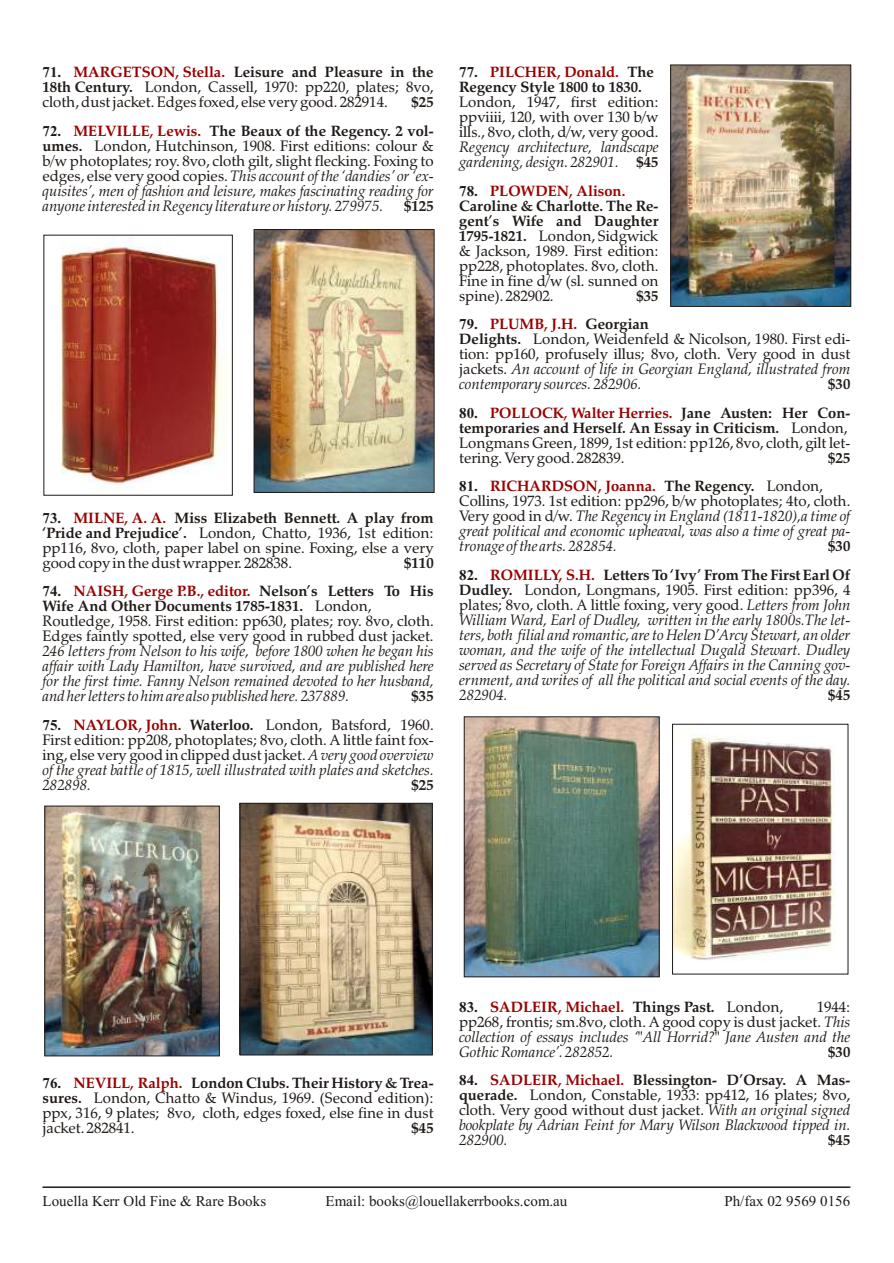
<style>
.page{position:relative;width:894px;height:1263px;background:#fff}
.page>*{position:absolute;margin:0;border:0;box-sizing:border-box;transform-origin:0 0}
.t1{font:italic 15px/15px "Zapf Calligr BT";color:#1f1a17;text-align:justify}
.t2{font:15px/15px "Zapf Calligr BT";color:#1f1a17;text-align:justify}
.t3{font:700 15px/15px "Zapf Calligr BT";color:#1f1a17}
.t4{font:15px "Times New Roman";letter-spacing:.005em;color:#1f1a17}
.t5{font:700 15px "Zapf Calligr BT";color:#900}
.s1{font-family:"Times New Roman";font-weight:700}
.s2{font-weight:700;color:#900}
.s3{font-weight:700}
.s4{font-family:"Times New Roman";font-weight:700;font-style:normal}
.s5{font-weight:700;font-style:normal;color:#900}
.s6{font-weight:700;font-style:normal}
.s7{font-style:normal}
.s8{font-style:italic}
.s9{font-family:"Times New Roman"}
.s10{color:#900}
.s11{font-family:"Times New Roman";color:#1f1a17}
.s12{color:#1f1a17}
.s13{font-weight:400;color:#1f1a17}
</style>
<div class="page">
<hr style="left:43px;top:1186px;width:807px;height:2px;background:#1f1a17">
<img style="left:60px;top:238px;width:166px;height:254px">
<img style="left:256px;top:231px;width:176px;height:260px">
<div style="left:254px;top:229px;width:180px;height:264px;border:1px solid #1f1a17"></div>
<img style="left:47px;top:808px;width:170px;height:246px">
<img style="left:242px;top:805px;width:188px;height:248px">
<div style="left:240px;top:803px;width:192px;height:252px;border:1px solid #1f1a17"></div>
<img style="left:673px;top:67px;width:176px;height:238px">
<div style="left:671px;top:65px;width:180px;height:242px;border:1px solid #1f1a17"></div>
<img style="left:466px;top:719px;width:191px;height:256px">
<div style="left:464px;top:717px;width:195px;height:260px;border:1px solid #1f1a17"></div>
<img style="left:674px;top:726px;width:162px;height:234px">
<p class="t2" style="left:43px;top:66px;width:393px"><span class="s1">71.</span> <span class="s2">MARGETSON, Stella.</span> <span class="s3">Lei sure and Plea sure in the 18th Century.</span> Lon don, Cassell, 1970: pp220, plates; 8vo, cloth, dust jacket. Edges foxed, else very good. 282914.</p>
<p class="t3" style="left:412px;top:96px;width:24px">$25</p>
<p class="t1" style="left:43px;top:125px;width:393px"><span class="s4">72.</span> <span class="s5">MELVILLE, Lewis.</span> <span class="s6">The Beaux of the Re gency. 2 vol - umes.</span> <span class="s7">Lon don, Hutch in son, 1908. First edi tions: col our &amp; b/w photoplates; roy. 8vo, cloth gilt, slight fleck ing. Fox ing to edges, else very good cop ies.</span> This ac count of the ‘dan dies’ or ‘ex - quis ites’, men of fash ion and lei sure, makes fas ci nat ing read ing for any one in ter ested in Re gency lit er a ture or his tory. 279975.</p>
<p class="t3" style="left:404px;top:200px;width:31px">$125</p>
<p class="t2" style="left:43px;top:512px;width:393px"><span class="s1">73.</span> <span class="s2">MILNE, A. A.</span> <span class="s3">Miss Eliz a beth Bennett. A play from ‘Pride and Prej u dice’.</span> Lon don, Chatto, 1936, 1st edi tion: pp116, 8vo, cloth, pa per la bel on spine. Fox ing, else a very good copy in the dust wrap per. 282838.</p>
<p class="t3" style="left:404px;top:557px;width:31px">$110</p>
<p class="t2" style="left:43px;top:585px;width:393px;text-align:left"><span class="s1">74.</span> <span class="s2">NAISH, Gerge P.B., ed i tor.</span> <span class="s3">Nel son’s Let ters To His Wife And Other Doc u ments 1785-1831.</span> Lon don, Routledge, 1958. First edi tion: pp630, plates; roy. 8vo, cloth.<br>Edges faintly spot ted, else very good in rubbed dust jacket.</p>
<p class="t1" style="left:43px;top:645px;width:393px">246 let ters from Nel son to his wife, be fore 1800 when he be gan his af fair with Lady Ham il ton, have survived, and are pub lished here for the first time. Fanny Nel son re mained de voted to her hus band, and her let ters to him are also pub lished here. 237889.</p>
<p class="t3" style="left:412px;top:690px;width:24px">$35</p>
<p class="t2" style="left:43px;top:719px;width:393px"><span class="s1">75.</span> <span class="s2">NAYLOR, John.</span> <span class="s3">Waterloo.</span> Lon don, Batsford, 1960.<br>First edi tion: pp208, photoplates; 8vo, cloth. A lit tle faint fox - ing, else very good in clipped dust jacket. <span class="s8">A very good overview of the great bat tle of 1815, well il lus trated with plates and sketches.<br>282898.</span></p>
<p class="t3" style="left:412px;top:779px;width:24px">$25</p>
<p class="t3" style="left:459px;top:66px;width:196px"><span class="s9">77.</span> <span class="s10">PILCHER, Don ald.</span> The<br>Re gency Style 1800 to 1830.</p>
<p class="t2" style="left:459px;top:96px;width:201px">Lon don, 1947, first edi tion: ppviiii, 120, with over 130 b/w ills., 8vo, cloth, d/w, very good.</p>
<p class="t1" style="left:459px;top:141px;width:201px">Re gency ar chi tec ture, land scape gar den ing, de sign. 282901. <span class="s6">$45</span></p>
<p class="t2" style="left:459px;top:185px;width:201px;text-align:left"><span class="s1">78.</span> <span class="s2">PLOWDEN, Alison.<br></span><span class="s3">Caro line &amp; Char lotte. The Re - gent’s Wife and Daugh ter<br>1795-1821.</span> Lon don, Sidgwick &amp; Jack son, 1989. First edi tion: pp228, photoplates. 8vo, cloth.<br>Fine in fine d/w (sl. sunned on spine). 282902.</p>
<p class="t3" style="left:636px;top:290px;width:24px">$35</p>
<p class="t2" style="left:459px;top:318px;width:393px;text-align:left"><span class="s1">79.</span> <span class="s2">PLUMB, J.H.</span> <span class="s3">Geor gian<br>De lights.</span> Lon don, Weidenfeld &amp; Nicolson, 1980. First edi - tion: pp160, pro fusely illus; 8vo, cloth. Very good in dust jack ets. <span class="s8">An ac count of life in Georgian Eng land, il lus trated from con tem po rary sources. 282906.</span></p>
<p class="t3" style="left:828px;top:378px;width:24px">$30</p>
<p class="t2" style="left:459px;top:407px;width:393px;text-align:left"><span class="s1">80.</span> <span class="s2">POLLOCK, Wal ter Herries.</span> <span class="s3">Jane Austen: Her Con - tem po rar ies and Her self. An Es say in Crit i cism.</span> Lon don, Longmans Green, 1899, 1st edi tion: pp126, 8vo, cloth, gilt let - ter ing. Very good. 282839.</p>
<p class="t3" style="left:828px;top:452px;width:24px">$25</p>
<p class="t1" style="left:459px;top:480px;width:393px;text-align:left"><span class="s4">81.</span> <span class="s5">RICH ARD SON, Joanna.</span> <span class="s6">The Re gency.</span> <span class="s7">Lon don,<br>Col lins, 1973. 1st edi tion: pp296, b/w photoplates; 4to, cloth.<br>Very good in d/w.</span> The Re gency in Eng land (1811-1820),a time of great po lit i cal and eco nomic up heaval, was also a time of great pa - tron age of the arts. 282854.</p>
<p class="t3" style="left:828px;top:540px;width:24px">$30</p>
<p class="t1" style="left:459px;top:569px;width:393px"><span class="s4">82.</span> <span class="s5">ROMILLY, S.H.</span> <span class="s6">Let ters To ‘Ivy’ From The First Earl Of Dudley.</span> <span class="s7">Lon don, Longmans, 1905. First edi tion: pp396, 4 plates; 8vo, cloth. A lit tle fox ing, very good.</span> Let ters from John Wil liam Ward, Earl of Dudley, writ ten in the early 1800s.The let - ters, both fil ial and ro man tic, are to Helen D’Arcy Stew art, an older woman, and the wife of the in tel lec tual Dugald Stew art. Dudley served as Sec re tary of State for Foreign Af fairs in the Can ning gov - ern ment, and writes of all the po lit i cal and so cial events of the day.<br>282904.</p>
<p class="t3" style="left:828px;top:689px;width:24px">$45</p>
<p class="t2" style="left:43px;top:1077px;width:393px"><span class="s1">76.</span> <span class="s2">NEVILL, Ralph.</span> <span class="s3">Lon don Clubs. Their His tory &amp; Trea - sures.</span> Lon don, Chatto &amp; Windus, 1969. (Sec ond edi tion): ppx, 316, 9 plates; 8vo, cloth, edges foxed, else fine in dust jacket. 282841.</p>
<p class="t3" style="left:412px;top:1122px;width:24px">$45</p>
<p class="t5" style="left:459px;top:1001px;width:325px"><span class="s11">83.</span> SAD LEIR, Mi chael. <span class="s12">Things Past.</span> <span class="s13">Lon don,</span></p>
<p class="t1" style="left:459px;top:1001px;width:393px;text-indent:358px"><span class="s7">1944: pp268, frontis; sm.8vo, cloth. A good copy is dust jacket.</span> This col lec tion of es says in cludes ‘"All Horrid?" Jane Austen and the Gothic Ro mance’. 282852.</p>
<p class="t3" style="left:828px;top:1046px;width:24px">$30</p>
<p class="t1" style="left:459px;top:1074px;width:393px"><span class="s4">84.</span> <span class="s5">SAD LEIR, Mi chael.</span> <span class="s6">Bles sing ton- D’Orsay. A Mas - quer ade.</span> <span class="s7">Lon don, Con sta ble, 1933: pp412, 16 plates; 8vo, cloth. Very good without dust jacket.</span> With an orig i nal signed book plate by Adrian Feint for Mary Wil son Black wood tipped in.<br>282900.</p>
<p class="t3" style="left:828px;top:1134px;width:24px">$45</p>
<p class="t4" style="left:43px;top:1195px;width:225px">Louella Kerr Old Fine &amp; Rare Books</p>
<p class="t4" style="left:326px;top:1195px;width:243px">Email: books@louellakerrbooks.com.au</p>
<p class="t4" style="left:724px;top:1195px;width:127px">Ph/fax 02 9569 0156</p>
</div>
